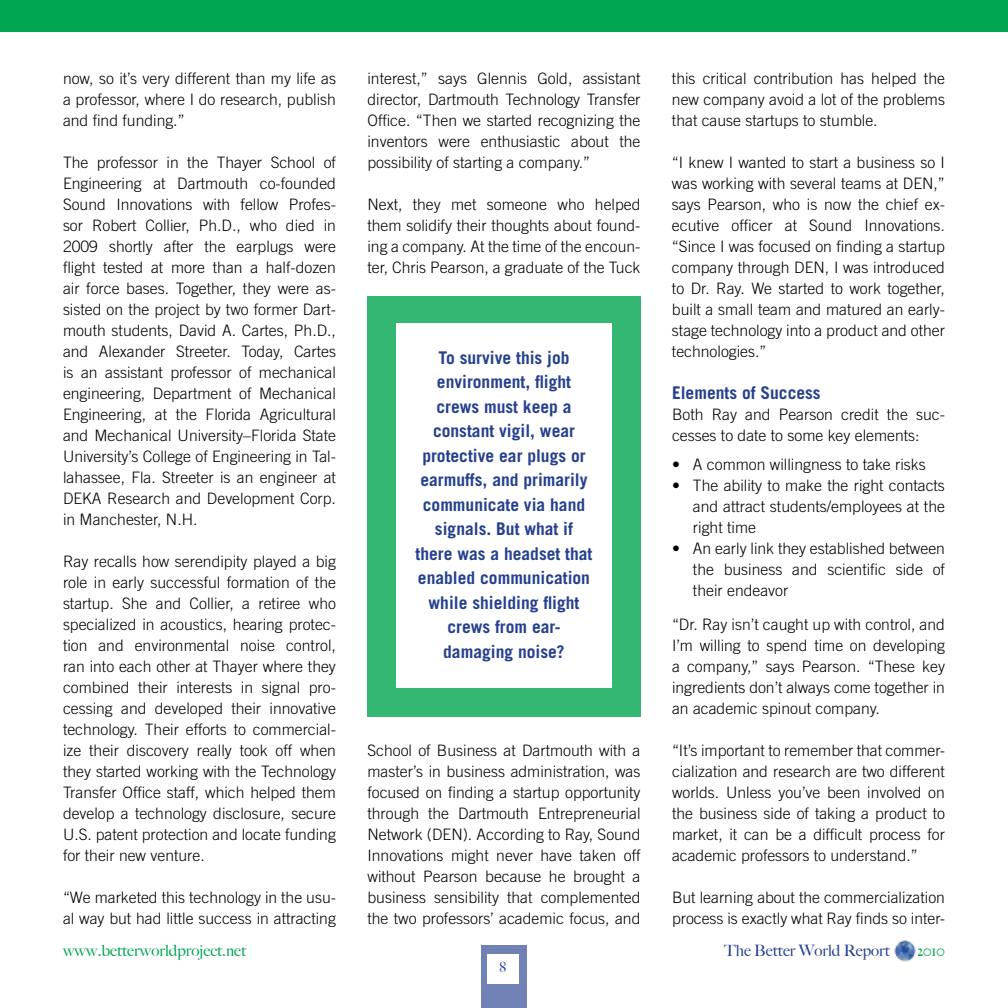
<style>
.page{position:relative;width:1008px;height:1008px;background:#fff}
.page>*{position:absolute;margin:0;border:0;box-sizing:border-box;transform-origin:0 0}
.t1{font:700 17.5px/24.5px "Trade Gothic";color:#25408f;text-align:center}
.t2{font:300 15.75px/21px "Trade Gothic";color:#000;text-align:justify}
.t3{font:500 15.75px "Big Caslon";color:#00a651}
.t4{font:500 15.75px "Big Caslon";color:#25408f}
.t5{font:500 14px "Big Caslon";color:#25408f}
</style>
<div class="page">
<img style="left:894px;top:940px;width:22px;height:22px">
<div style="left:0;top:0;width:1008px;height:32px;background:#00a651"></div>
<div style="left:481px;top:945px;width:46px;height:63px;background:#6f81b5"></div>
<div style="left:487px;top:954px;width:32px;height:29px;background:#fff"></div>
<div style="left:367px;top:297px;width:274px;height:420px;background:#33b773"></div>
<div style="left:396px;top:323px;width:216px;height:365px;background:#fff"></div>
<p class="t2" style="left:63px;top:68px;width:275px">now, so it’s very different than my life as a professor, where I do research, publish and find funding.”</p>
<p class="t2" style="left:63px;top:152px;width:275px">The professor in the Thayer School of Engineering at Dartmouth co-founded Sound Innovations with fellow Profes&shy;sor Robert Collier, Ph.D., who died in 2009 shortly after the earplugs were flight tested at more than a half-dozen air force bases. Together, they were as&shy;sisted on the project by two former Dart&shy;mouth students, David A. Cartes, Ph.D., and Alexander Streeter. Today, Cartes is an assistant professor of mechanical engineering, Department of Mechanical Engineering, at the Florida Agricultural and Mechanical University–Florida State University’s College of Engineering in Tal&shy;lahassee, Fla. Streeter is an engineer at DEKA Research and Development Corp. in Manchester, N.H.</p>
<p class="t2" style="left:63px;top:551px;width:275px">Ray recalls how serendipity played a big role in early successful formation of the startup. She and Collier, a retiree who specialized in acoustics, hearing protec&shy;tion and environmental noise control, ran into each other at Thayer where they combined their interests in signal pro&shy;cessing and developed their innovative technology. Their efforts to commercial&shy;ize their discovery really took off when they started working with the Technology Transfer Office staff, which helped them develop a technology disclosure, secure U.S. patent protection and locate funding for their new venture.</p>
<p class="t2" style="left:63px;top:887px;width:275px">“We marketed this technology in the usu&shy;al way but had little success in attracting</p>
<p class="t2" style="left:367px;top:68px;width:275px">interest,” says Glennis Gold, assistant director, Dartmouth Technology Transfer Office. “Then we started recognizing the inventors were enthusiastic about the possibility of starting a company.”</p>
<p class="t2" style="left:367px;top:194px;width:275px">Next, they met someone who helped them solidify their thoughts about found&shy;ing a company. At the time of the encoun&shy;ter, Chris Pearson, a graduate of the Tuck</p>
<p class="t1" style="left:416px;top:345px;width:178px">To survive this job environment, flight crews must keep a constant vigil, wear protective ear plugs or earmuffs, and primarily communicate via hand signals. But what if there was a headset that enabled communication while shielding flight crews from ear&shy;damaging noise?</p>
<p class="t2" style="left:367px;top:740px;width:275px">School of Business at Dartmouth with a master’s in business administration, was focused on finding a startup opportunity through the Dartmouth Entrepreneurial Network (DEN). According to Ray, Sound Innovations might never have taken off without Pearson because he brought a business sensibility that complemented the two professors’ academic focus, and</p>
<p class="t2" style="left:672px;top:67px;width:275px">this critical contribution has helped the new company avoid a lot of the problems that cause startups to stumble.</p>
<p class="t2" style="left:672px;top:151px;width:275px">“I knew I wanted to start a business so I was working with several teams at DEN,” says Pearson, who is now the chief ex&shy;ecutive officer at Sound Innovations. “Since I was focused on finding a startup company through DEN, I was introduced to Dr. Ray. We started to work together, built a small team and matured an early&shy;stage technology into a product and other technologies.”</p>
<p class="t1" style="left:672px;top:380px;width:150px">Elements of Success</p>
<p class="t2" style="left:672px;top:404px;width:274px">Both Ray and Pearson credit the suc&shy;cesses to date to some key elements:</p>
<p class="t2" style="left:672px;top:454px;width:255px">• A common willingness to take risks</p>
<p class="t2" style="left:693px;top:475px;width:253px;text-indent:-21px">• The ability to make the right contacts and attract students/employees at the right time</p>
<p class="t2" style="left:693px;top:538px;width:253px;text-indent:-21px">• An early link they established between the business and scientific side of their endeavor</p>
<p class="t2" style="left:672px;top:614px;width:275px">“Dr. Ray isn’t caught up with control, and I’m willing to spend time on developing a company,” says Pearson. “These key ingredients don’t always come together in an academic spinout company.</p>
<p class="t2" style="left:672px;top:740px;width:275px">“It’s important to remember that commer&shy;cialization and research are two different worlds. Unless you’ve been involved on the business side of taking a product to market, it can be a difficult process for academic professors to understand.”</p>
<p class="t2" style="left:672px;top:887px;width:275px">But learning about the commercialization process is exactly what Ray finds so inter-</p>
<p class="t3" style="left:63px;top:942px;width:185px">www.betterworldproject.net</p>
<p class="t4" style="left:724px;top:942px;width:167px">The Better World Report</p>
<p class="t3" style="left:916px;top:942px;width:30px">2010</p>
<p class="t5" style="left:500px;top:959px;width:8px">8</p>
</div>
